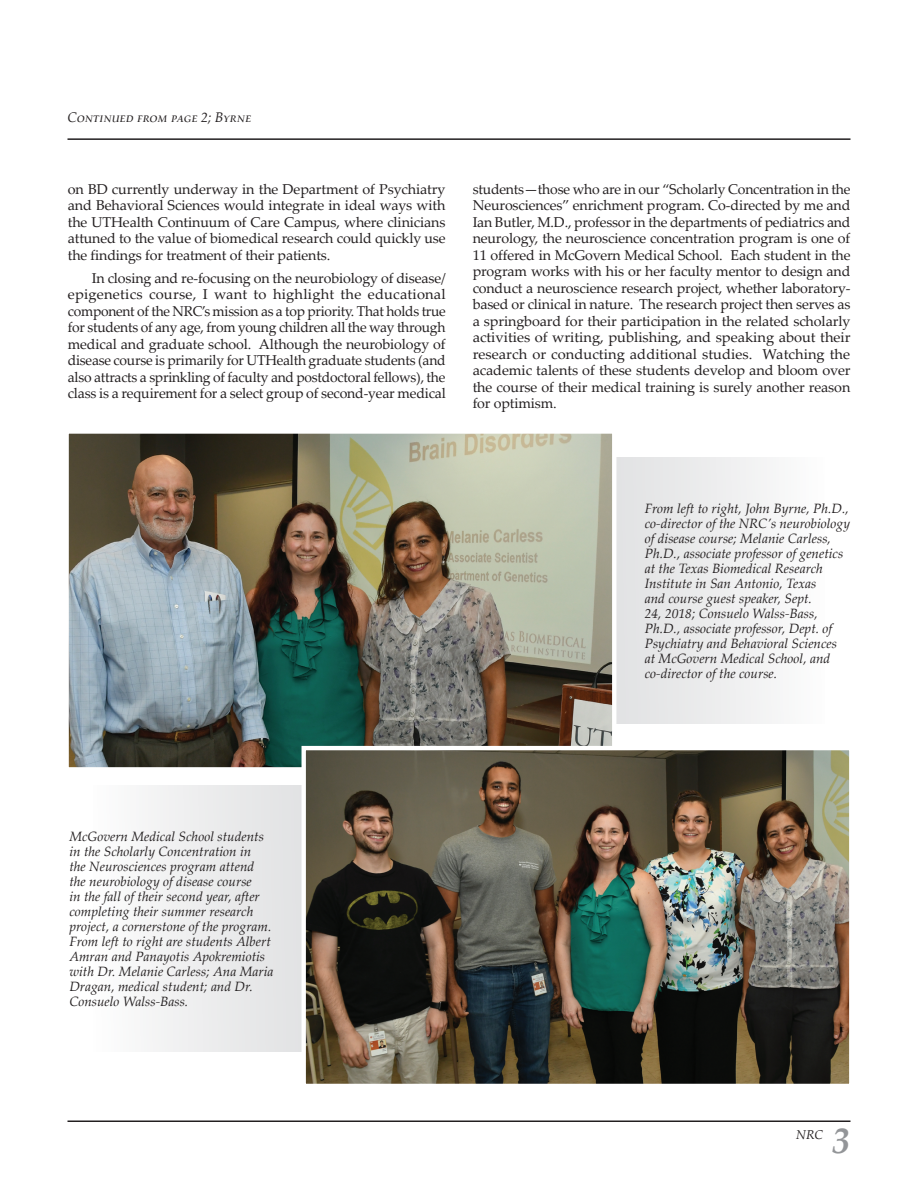
<style>
.page{position:relative;width:918px;height:1188px;background:#fff}
.page>*{position:absolute;margin:0;border:0;box-sizing:border-box;transform-origin:0 0}
.t1{font:italic 700 36px "Palatino Linotype";color:#939598}
.t2{font:14.25px/16.5px "Palatino Linotype";letter-spacing:-.01em;color:#231f20;text-align:justify}
.t3{font:italic 13.95px "Palatino Linotype";letter-spacing:.035em;color:#231f20}
.t4{font:italic 13.5px/15px "Palatino Linotype";color:#231f20}
.t5{font:italic 12.75px "Palatino Linotype";color:#231f20}
</style>
<div class="page">
<hr style="left:68px;top:1120px;width:782px;height:2px;background:#231f20">
<div style="left:93px;top:785px;width:758px;height:266px;background:linear-gradient(to bottom,#eeeeef,#efeff0)"></div>
<div style="left:68px;top:458px;width:757px;height:266px;background:linear-gradient(to bottom,#efeff0,#eeeeef)"></div>
<hr style="left:68px;top:138px;width:782px;height:2px;background:#231f20">
<img style="left:69px;top:434px;width:542px;height:333px">
<div style="left:64px;top:429px;width:552px;height:343px;border:4px solid #fff"></div>
<img style="left:307px;top:751px;width:542px;height:332px">
<div style="left:302px;top:746px;width:552px;height:342px;border:4px solid #fff"></div>
<p class="t3" style="left:68px;top:107px;width:185px">Continued from page 2; Byrne</p>
<p class="t2" style="left:68px;top:180px;width:379px">on BD currently underway in the Department of Psychiatry and Behavioral Sciences would integrate in ideal ways with the UTHealth Continuum of Care Campus, where clinicians attuned to the value of biomedical research could quickly use the findings for treatment of their patients.</p>
<p class="t2" style="left:68px;top:269px;width:379px;text-indent:24px">In closing and re-focusing on the neurobiology of disease/ epigenetics course, I want to highlight the educational component of the NRC’s mission as a top priority. That holds true for students of any age, from young children all the way through medical and graduate school. Although the neurobiology of disease course is primarily for UTHealth graduate students (and also attracts a sprinkling of faculty and postdoctoral fellows), the class is a requirement for a select group of second-year medical</p>
<p class="t2" style="left:473px;top:180px;width:379px">students—those who are in our “Scholarly Concentration in the Neurosciences” enrichment program. Co-directed by me and Ian Butler, M.D., professor in the departments of pediatrics and neurology, the neuroscience concentration program is one of 11 offered in McGovern Medical School. Each student in the program works with his or her faculty mentor to design and conduct a neuroscience research project, whether laboratory&shy;based or clinical in nature. The research project then serves as a springboard for their participation in the related scholarly activities of writing, publishing, and speaking about their research or conducting additional studies. Watching the academic talents of these students develop and bloom over the course of their medical training is surely another reason for optimism.</p>
<p class="t4" style="left:645px;top:501px;width:207px">From left to right, John Byrne, Ph.D., co-director of the NRC’s neurobiology of disease course; Melanie Carless, Ph.D., associate professor of genetics at the Texas Biomedical Research Institute in San Antonio, Texas<br>and course guest speaker, Sept.<br>24, 2018; Consuelo Walss-Bass, Ph.D., associate professor, Dept. of Psychiatry and Behavioral Sciences at McGovern Medical School, and co-director of the course.</p>
<p class="t4" style="left:69px;top:828px;width:206px">McGovern Medical School students in the Scholarly Concentration in<br>the Neurosciences program attend the neurobiology of disease course<br>in the fall of their second year, after completing their summer research project, a cornerstone of the program.<br>From left to right are students Albert Amran and Panayotis Apokremiotis with Dr. Melanie Carless; Ana Maria Dragan, medical student; and Dr.<br>Consuelo Walss-Bass.</p>
<p class="t5" style="left:796px;top:1126px;width:28px">NRC</p>
<h1 class="t1" style="left:832px;top:1115px;width:19px">3</h1>
</div>
